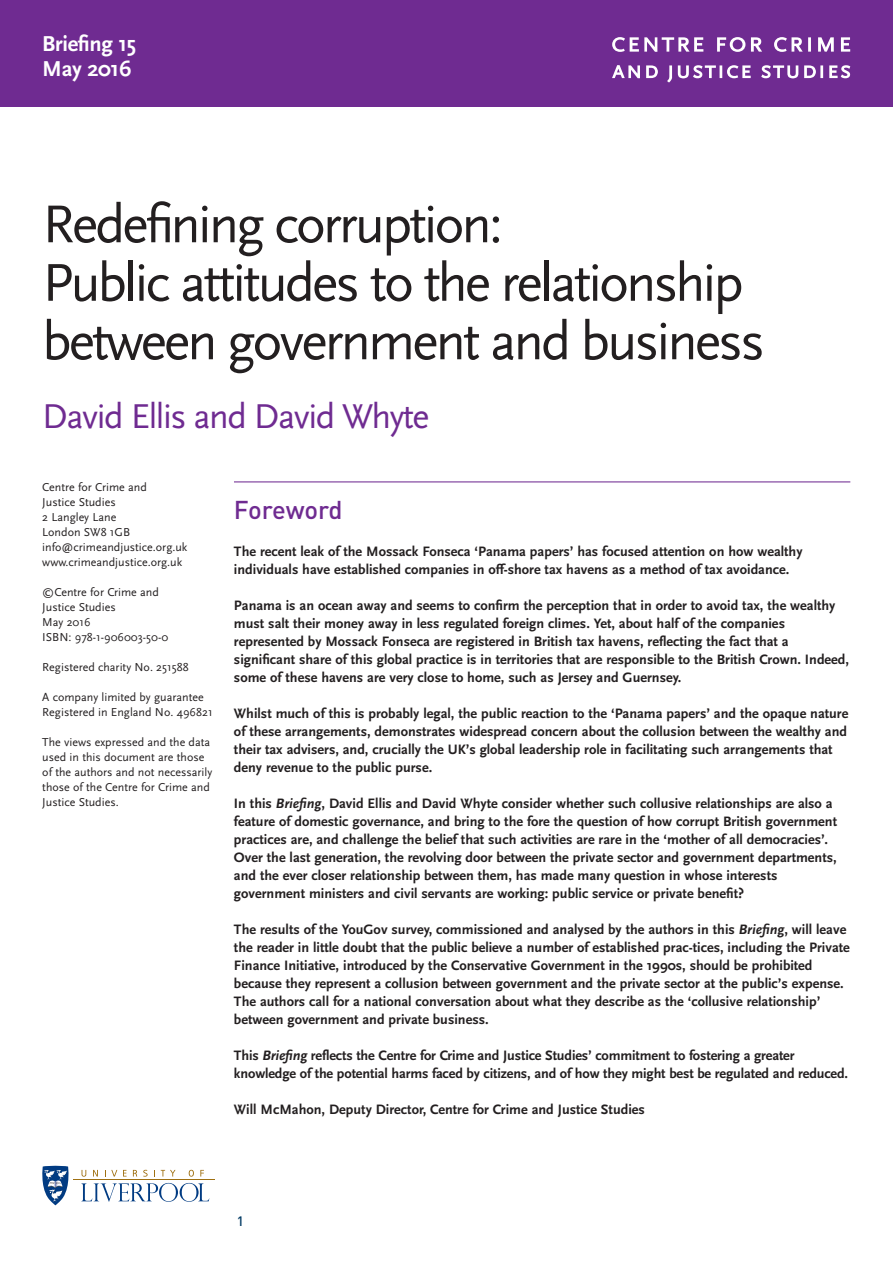
<style>
.page{position:relative;width:893px;height:1263px;background:#fff}
.page>*{position:absolute;margin:0;border:0;box-sizing:border-box;transform-origin:0 0}
.t1{font:55.5px/58.5px "Scala Sans Pro";letter-spacing:-.05em;color:#231f20}
.t2{font:36px "Scala Sans Pro";letter-spacing:-.04em;color:#6f2b91}
.t3{font:500 25.5px "DIN Pro";letter-spacing:-.01em;color:#6f2b91}
.t4{font:700 22.5px/25.5px "Scala Sans Pro";letter-spacing:-.015em;color:#fff}
.t5{font:700 14.25px/18px "Scala Sans Pro";color:#231f20}
.t6{font:500 13.5px "DIN Pro";color:#003a63}
.t7{font:12px/15px "Scala Sans Pro";color:#231f20}
.s1{font-style:italic}
</style>
<div class="page">
<div style="left:0;top:0;width:892px;height:106px;background:#6f2b91"></div>
<svg style="left:612px;top:65px;width:28px;height:13px"></svg>
<svg style="left:646px;top:65px;width:12px;height:13px"></svg>
<svg style="left:667px;top:65px;width:5px;height:18px"></svg>
<svg style="left:678px;top:65px;width:73px;height:13px"></svg>
<svg style="left:761px;top:65px;width:37px;height:13px"></svg>
<svg style="left:804px;top:65px;width:19px;height:13px"></svg>
<svg style="left:829px;top:65px;width:21px;height:13px"></svg>
<svg style="left:612px;top:37px;width:91px;height:15px"></svg>
<svg style="left:717px;top:37px;width:28px;height:15px"></svg>
<svg style="left:751px;top:37px;width:11px;height:15px"></svg>
<svg style="left:774px;top:37px;width:37px;height:15px"></svg>
<svg style="left:818px;top:37px;width:16px;height:15px"></svg>
<svg style="left:841px;top:37px;width:9px;height:15px"></svg>
<hr style="left:234px;top:481px;width:616px;height:1px;background:#6f2b91">
<svg style="left:81px;top:1183px;width:128px;height:19px"></svg>
<hr style="left:73px;top:1180px;width:141px;height:1px;background:#9f7012">
<svg style="left:42px;top:1166px;width:27px;height:39px"></svg>
<svg style="left:82px;top:1170px;width:4px;height:7px"></svg>
<svg style="left:93px;top:1170px;width:5px;height:7px"></svg>
<svg style="left:105px;top:1170px;width:12px;height:7px"></svg>
<svg style="left:123px;top:1170px;width:4px;height:7px"></svg>
<svg style="left:133px;top:1170px;width:4px;height:7px"></svg>
<svg style="left:143px;top:1170px;width:5px;height:7px"></svg>
<svg style="left:161px;top:1170px;width:15px;height:7px"></svg>
<svg style="left:189px;top:1170px;width:5px;height:7px"></svg>
<svg style="left:200px;top:1170px;width:4px;height:7px"></svg>
<h3 class="t4" style="left:42px;top:32px;width:95px">Briefing 15<br>May 2016</h3>
<h1 class="t1" style="left:42px;top:200px;width:724px">Redefining corruption:<br>Public attitudes to the relationship between government and business</h1>
<h2 class="t2" style="left:42px;top:402px;width:389px">David Ellis and David Whyte</h2>
<p class="t7" style="left:42px;top:480px;width:147px">Centre for Crime and<br>Justice Studies<br>2 Langley Lane<br>London SW8 1GB info@crimeandjustice.org.uk www.crimeandjustice.org.uk</p>
<p class="t7" style="left:42px;top:585px;width:127px">©Centre for Crime and<br>Justice Studies<br>May 2016<br>ISBN: 978-1-906003-50-0</p>
<p class="t7" style="left:42px;top:660px;width:148px">Registered charity No. 251588</p>
<p class="t7" style="left:42px;top:690px;width:172px">A company limited by guarantee<br>Registered in England No. 496821</p>
<p class="t7" style="left:42px;top:735px;width:171px">The views expressed and the data used in this document are those of the authors and not necessarily those of the Centre for Crime and<br>Justice Studies.</p>
<h3 class="t3" style="left:234px;top:495px;width:110px">Foreword</h3>
<p class="t5" style="left:234px;top:544px;width:570px">The recent leak of the Mossack Fonseca ‘Panama papers’ has focused attention on how wealthy individuals have established companies in off-shore tax havens as a method of tax avoidance.</p>
<p class="t5" style="left:234px;top:598px;width:616px">Panama is an ocean away and seems to confirm the perception that in order to avoid tax, the wealthy must salt their money away in less regulated foreign climes. Yet, about half of the companies represented by Mossack Fonseca are registered in British tax havens, reflecting the fact that a significant share of this global practice is in territories that are responsible to the British Crown. Indeed, some of these havens are very close to home, such as Jersey and Guernsey.</p>
<p class="t5" style="left:234px;top:706px;width:616px">Whilst much of this is probably legal, the public reaction to the ‘Panama papers’ and the opaque nature of these arrangements, demonstrates widespread concern about the collusion between the wealthy and their tax advisers, and, crucially the UK’s global leadership role in facilitating such arrangements that deny revenue to the public purse.</p>
<p class="t5" style="left:234px;top:796px;width:605px">In this <span class="s1">Briefing</span>, David Ellis and David Whyte consider whether such collusive relationships are also a feature of domestic governance, and bring to the fore the question of how corrupt British government practices are, and challenge the belief that such activities are rare in the ‘mother of all democracies’.<br>Over the last generation, the revolving door between the private sector and government departments, and the ever closer relationship between them, has made many question in whose interests government ministers and civil servants are working: public service or private benefit?</p>
<p class="t5" style="left:234px;top:922px;width:617px">The results of the YouGov survey, commissioned and analysed by the authors in this <span class="s1">Briefing</span>, will leave the reader in little doubt that the public believe a number of established prac-tices, including the Private Finance Initiative, introduced by the Conservative Government in the 1990s, should be prohibited because they represent a collusion between government and the private sector at the public’s expense.<br>The authors call for a national conversation about what they describe as the ‘collusive relationship’ between government and private business.</p>
<p class="t5" style="left:234px;top:1048px;width:616px">This <span class="s1">Briefing</span> reflects the Centre for Crime and Justice Studies’ commitment to fostering a greater knowledge of the potential harms faced by citizens, and of how they might best be regulated and reduced.</p>
<p class="t5" style="left:234px;top:1102px;width:412px">Will McMahon, Deputy Director, Centre for Crime and Justice Studies</p>
<p class="t6" style="left:237px;top:1213px;width:9px">1</p>
</div>
